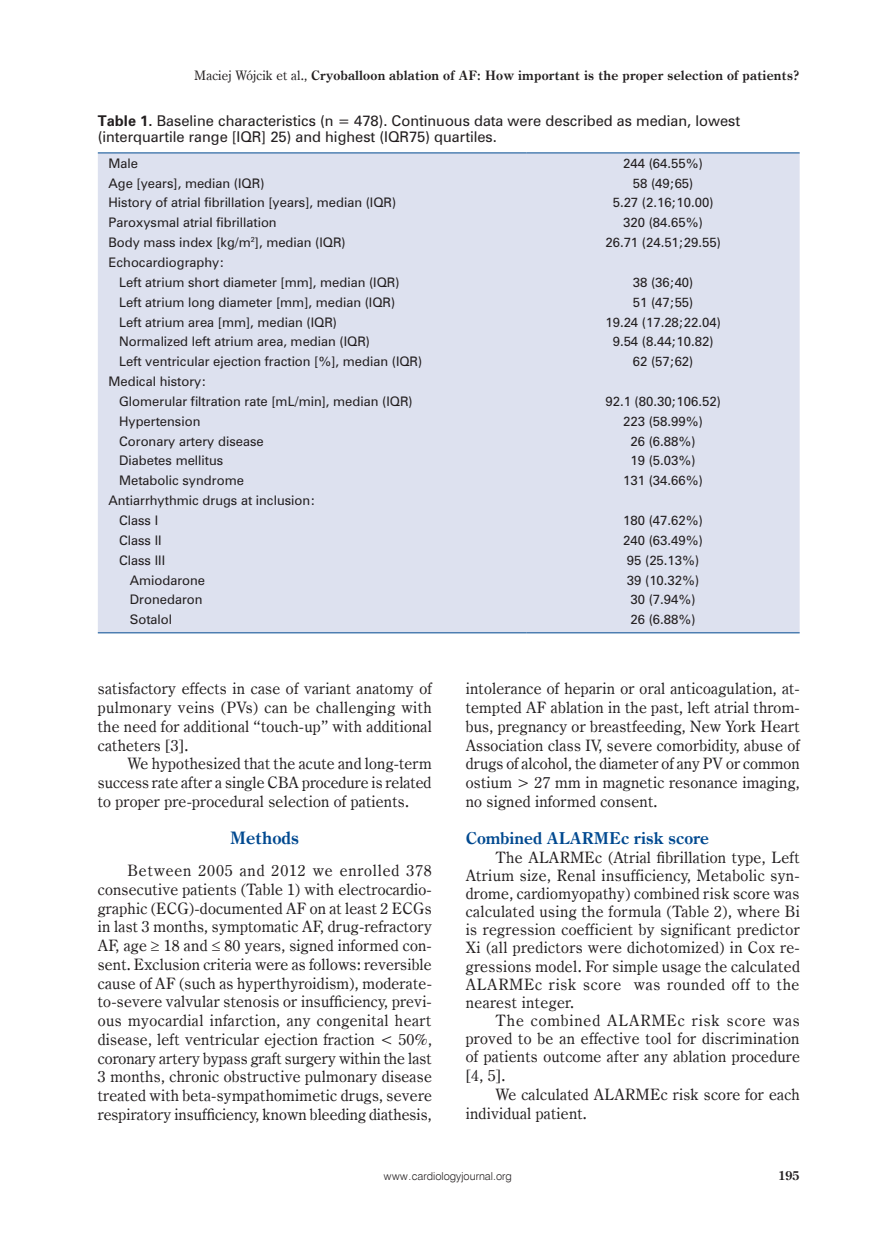
<style>
.page{position:relative;width:872px;height:1234px;background:#fff}
.page>*{position:absolute;margin:0;border:0;box-sizing:border-box;transform-origin:0 0}
._05_-_Śródtytuł_-_1{font:700 17.25px "Century Oldst EU";color:#014990}
._06_-_Śródtytuł_-_2{font:700 16.5px "Century Oldst EU";color:#014990}
._08_-_Tekst{font:15.75px/18.8px "Century Oldst EU";letter-spacing:.015em;color:#231f20;text-align:justify}
._12_-_Tabela_numer{font:13.5px/16.5px "Zurich PL";color:#231f20}
.t1{font:700 13.05px "Century Oldst EU";letter-spacing:.015em;color:#231f20}
.t2{font:700 12.75px "Century Oldst EU";color:#231f20}
._14_-_Tabela_-_tekst{font:12px "Zurich PL";color:#231f20}
.t3{font:10.95px "Swis 721 Lt EU";color:#231f20}
.s1{font-weight:400}
.s2{font-weight:700}
</style>
<div class="page">
<div style="left:98px;top:153px;width:701px;height:479px;background:#dde1ef"></div>
<hr style="left:98px;top:152px;width:428px;height:1px;background:#014990">
<hr style="left:98px;top:632px;width:428px;height:1px;background:#014990">
<hr style="left:526px;top:152px;width:273px;height:1px;background:#014990">
<hr style="left:526px;top:632px;width:273px;height:1px;background:#014990">
<p class="t1" style="left:195px;top:67px;width:606px"><span class="s1">Maciej Wójcik et al.,</span> Cryoballoon ablation of AF: How important is the proper selection of patients?</p>
<p class="_12_-_Tabela_numer" style="left:98px;top:112px;width:644px"><span class="s2">Table 1.</span> Baseline characteristics (n = 478). Continuous data were described as median, lowest (interquartile range [IQR] 25) and highest (IQR75) quartiles.</p>
<p class="_14_-_Tabela_-_tekst" style="left:108px;top:155px;width:31px">Male</p>
<p class="_14_-_Tabela_-_tekst" style="left:623px;top:155px;width:81px">244 (64.55%)</p>
<p class="_14_-_Tabela_-_tekst" style="left:108px;top:175px;width:157px">Age [years], median (IQR)</p>
<p class="_14_-_Tabela_-_tekst" style="left:633px;top:175px;width:62px">58 (49;65)</p>
<p class="_14_-_Tabela_-_tekst" style="left:108px;top:195px;width:289px">History of atrial fibrillation [years], median (IQR)</p>
<p class="_14_-_Tabela_-_tekst" style="left:612px;top:195px;width:102px">5.27 (2.16;10.00)</p>
<p class="_14_-_Tabela_-_tekst" style="left:108px;top:214px;width:170px">Paroxysmal atrial fibrillation</p>
<p class="_14_-_Tabela_-_tekst" style="left:623px;top:214px;width:81px">320 (84.65%)</p>
<p class="_14_-_Tabela_-_tekst" style="left:108px;top:234px;width:239px">Body mass index [kg/m<sup>2</sup>], median (IQR)</p>
<p class="_14_-_Tabela_-_tekst" style="left:605px;top:234px;width:117px">26.71 (24.51;29.55)</p>
<p class="_14_-_Tabela_-_tekst" style="left:108px;top:254px;width:117px">Echocardiography:</p>
<p class="_14_-_Tabela_-_tekst" style="left:119px;top:274px;width:282px">Left atrium short diameter [mm], median (IQR)</p>
<p class="_14_-_Tabela_-_tekst" style="left:633px;top:274px;width:62px">38 (36;40)</p>
<p class="_14_-_Tabela_-_tekst" style="left:119px;top:294px;width:278px">Left atrium long diameter [mm], median (IQR)</p>
<p class="_14_-_Tabela_-_tekst" style="left:633px;top:294px;width:62px">51 (47;55)</p>
<p class="_14_-_Tabela_-_tekst" style="left:119px;top:314px;width:219px">Left atrium area [mm], median (IQR)</p>
<p class="_14_-_Tabela_-_tekst" style="left:605px;top:314px;width:117px">19.24 (17.28;22.04)</p>
<p class="_14_-_Tabela_-_tekst" style="left:119px;top:333px;width:252px">Normalized left atrium area, median (IQR)</p>
<p class="_14_-_Tabela_-_tekst" style="left:612px;top:333px;width:102px">9.54 (8.44;10.82)</p>
<p class="_14_-_Tabela_-_tekst" style="left:119px;top:353px;width:305px">Left ventricular ejection fraction [%], median (IQR)</p>
<p class="_14_-_Tabela_-_tekst" style="left:633px;top:353px;width:62px">62 (57;62)</p>
<p class="_14_-_Tabela_-_tekst" style="left:108px;top:373px;width:99px">Medical history:</p>
<p class="_14_-_Tabela_-_tekst" style="left:119px;top:393px;width:295px">Glomerular filtration rate [mL/min], median (IQR)</p>
<p class="_14_-_Tabela_-_tekst" style="left:605px;top:393px;width:117px">92.1 (80.30;106.52)</p>
<p class="_14_-_Tabela_-_tekst" style="left:119px;top:413px;width:83px">Hypertension</p>
<p class="_14_-_Tabela_-_tekst" style="left:623px;top:413px;width:81px">223 (58.99%)</p>
<p class="_14_-_Tabela_-_tekst" style="left:119px;top:433px;width:146px">Coronary artery disease</p>
<p class="_14_-_Tabela_-_tekst" style="left:630px;top:433px;width:67px">26 (6.88%)</p>
<p class="_14_-_Tabela_-_tekst" style="left:119px;top:452px;width:106px">Diabetes mellitus</p>
<p class="_14_-_Tabela_-_tekst" style="left:630px;top:452px;width:67px">19 (5.03%)</p>
<p class="_14_-_Tabela_-_tekst" style="left:119px;top:472px;width:126px">Metabolic syndrome</p>
<p class="_14_-_Tabela_-_tekst" style="left:623px;top:472px;width:81px">131 (34.66%)</p>
<p class="_14_-_Tabela_-_tekst" style="left:108px;top:492px;width:208px">Antiarrhythmic drugs at inclusion:</p>
<p class="_14_-_Tabela_-_tekst" style="left:119px;top:512px;width:41px">Class I</p>
<p class="_14_-_Tabela_-_tekst" style="left:623px;top:512px;width:81px">180 (47.62%)</p>
<p class="_14_-_Tabela_-_tekst" style="left:119px;top:532px;width:44px">Class II</p>
<p class="_14_-_Tabela_-_tekst" style="left:623px;top:532px;width:81px">240 (63.49%)</p>
<p class="_14_-_Tabela_-_tekst" style="left:119px;top:552px;width:48px">Class III</p>
<p class="_14_-_Tabela_-_tekst" style="left:627px;top:552px;width:74px">95 (25.13%)</p>
<p class="_14_-_Tabela_-_tekst" style="left:130px;top:571px;width:77px">Amiodarone</p>
<p class="_14_-_Tabela_-_tekst" style="left:627px;top:571px;width:74px">39 (10.32%)</p>
<p class="_14_-_Tabela_-_tekst" style="left:130px;top:591px;width:74px">Dronedaron</p>
<p class="_14_-_Tabela_-_tekst" style="left:630px;top:591px;width:67px">30 (7.94%)</p>
<p class="_14_-_Tabela_-_tekst" style="left:130px;top:611px;width:44px">Sotalol</p>
<p class="_14_-_Tabela_-_tekst" style="left:630px;top:611px;width:67px">26 (6.88%)</p>
<p class="_08_-_Tekst" style="left:98px;top:679px;width:336px">satisfactory effects in case of variant anatomy of pulmonary veins (PVs) can be challenging with the need for additional “touch-up” with additional catheters [3].</p>
<p class="_08_-_Tekst" style="left:98px;top:754px;width:335px;text-indent:30px">We hypothesized that the acute and long-term success rate after a single CBA procedure is related to proper pre-procedural selection of patients.</p>
<p class="_05_-_Śródtytuł_-_1" style="left:230px;top:827px;width:70px">Methods</p>
<p class="_08_-_Tekst" style="left:98px;top:861px;width:336px;text-indent:30px">Between 2005 and 2012 we enrolled 378 consecutive patients (Table 1) with electrocardio&shy;graphic (ECG)-documented AF on at least 2 ECGs in last 3 months, symptomatic AF, drug-refractory AF, age ≥ 18 and ≤ 80 years, signed informed con&shy;sent. Exclusion criteria were as follows: reversible cause of AF (such as hyperthyroidism), moderate&shy;to-severe valvular stenosis or insufficiency, previ&shy;ous myocardial infarction, any congenital heart disease, left ventricular ejection fraction &lt; 50%, coronary artery bypass graft surgery within the last 3 months, chronic obstructive pulmonary disease treated with beta-sympathomimetic drugs, severe respiratory insufficiency, known bleeding diathesis,</p>
<p class="_08_-_Tekst" style="left:466px;top:679px;width:336px">intolerance of heparin or oral anticoagulation, at&shy;tempted AF ablation in the past, left atrial throm&shy;bus, pregnancy or breastfeeding, New York Heart Association class IV, severe comorbidity, abuse of drugs of alcohol, the diameter of any PV or common ostium &gt; 27 mm in magnetic resonance imaging, no signed informed consent.</p>
<p class="_06_-_Śródtytuł_-_2" style="left:466px;top:828px;width:245px">Combined ALARMEc risk score</p>
<p class="_08_-_Tekst" style="left:466px;top:848px;width:335px;line-height:18.1px;text-indent:30px">The ALARMEc (Atrial fibrillation type, Left Atrium size, Renal insufficiency, Metabolic syn&shy;drome, cardiomyopathy) combined risk score was calculated using the formula (Table 2), where Bi is regression coefficient by significant predictor Xi (all predictors were dichotomized) in Cox re&shy;gressions model. For simple usage the calculated ALARMEc risk score was rounded off to the nearest integer.</p>
<p class="_08_-_Tekst" style="left:466px;top:1011px;width:336px;line-height:18.3px;text-indent:30px">The combined ALARMEc risk score was proved to be an effective tool for discrimination of patients outcome after any ablation procedure [4, 5].</p>
<p class="_08_-_Tekst" style="left:466px;top:1085px;width:335px;text-indent:30px">We calculated ALARMEc risk score for each individual patient.</p>
<p class="t3" style="left:384px;top:1169px;width:129px">www.cardiologyjournal.org</p>
<p class="t2" style="left:778px;top:1167px;width:23px">195</p>
</div>
